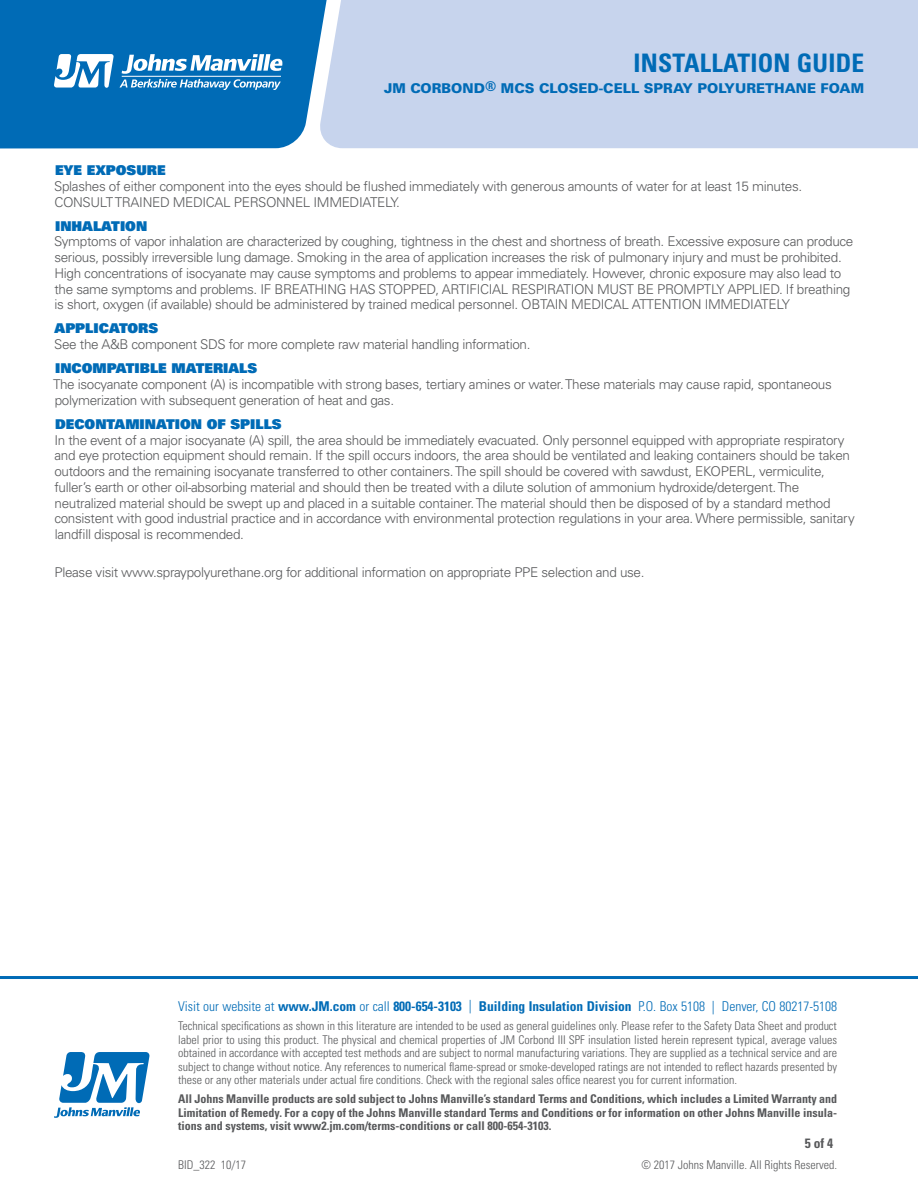
<style>
.page{position:relative;width:918px;height:1188px;background:#fff}
.page>*{position:absolute;margin:0;border:0;box-sizing:border-box;transform-origin:0 0}
.t1{font:700 condensed 25.5px "Univers LT Std";letter-spacing:.01em;color:#006bb6}
.t2{font:300 13.5px/15.8px "Univers LT Std";letter-spacing:-.025em;color:#58595b}
.t3{font:300 condensed 13.5px "Univers LT Std";color:#006bb6}
.t4{font:13.5px "Univers LT Std X Black";color:#006bb6}
.t5{font:900 13.5px "Univers LT Std";color:#006bb6}
.t6{font:700 condensed 13.5px "Univers LT Std";color:#58595b}
.t7{font:300 condensed 12px/13.5px "Univers LT Std";color:#58595b;text-align:justify}
.t8{font:700 condensed 12px/13.5px "Univers LT Std";color:#58595b;text-align:justify}
.s1{font-weight:700;font-stretch:condensed}
.s2{font-weight:700}
</style>
<div class="page">
<div style="left:0;top:0;width:319px;height:149px;background:#006bb6"></div>
<div style="left:319px;top:0;width:599px;height:148px;background:#c7d4ed"></div>
<svg style="left:54px;top:54px;width:228px;height:36px"></svg>
<hr style="left:122px;top:76px;width:159px;height:1px;background:#fff">
<svg style="left:54px;top:1052px;width:95px;height:66px"></svg>
<hr style="left:0;top:976px;width:918px;height:3px;background:#006bb6">
<h1 class="t1" style="left:634px;top:47px;width:232px">INSTALLATION GUIDE</h1>
<p class="t5" style="left:384px;top:80px;width:482px">JM CORBOND<span class="s1">®</span> MCS CLOSED-CELL SPRAY POLYURETHANE FOAM</p>
<p class="t4" style="left:55px;top:161px;width:112px">EYE EXPOSURE</p>
<p class="t2" style="left:54px;top:178px;width:749px">Splashes of either component into the eyes should be flushed immediately with generous amounts of water for at least 15 minutes.<br>CONSULT TRAINED MEDICAL PERSONNEL IMMEDIATELY.</p>
<p class="t4" style="left:55px;top:217px;width:94px">INHALATION</p>
<p class="t2" style="left:54px;top:234px;width:801px">Symptoms of vapor inhalation are characterized by coughing, tightness in the chest and shortness of breath. Excessive exposure can produce serious, possibly irreversible lung damage. Smoking in the area of application increases the risk of pulmonary injury and must be prohibited.<br>High concentrations of isocyanate may cause symptoms and problems to appear immediately. However, chronic exposure may also lead to the same symptoms and problems. IF BREATHING HAS STOPPED, ARTIFICIAL RESPIRATION MUST BE PROMPTLY APPLIED. If breathing is short, oxygen (if available) should be administered by trained medical personnel. OBTAIN MEDICAL ATTENTION IMMEDIATELY</p>
<p class="t4" style="left:55px;top:320px;width:105px">APPLICATORS</p>
<p class="t2" style="left:54px;top:337px;width:478px">See the A&amp;B component SDS for more complete raw material handling information.</p>
<p class="t4" style="left:55px;top:359px;width:204px">INCOMPATIBLE MATERIALS</p>
<p class="t2" style="left:53px;top:376px;width:780px">The isocyanate component (A) is incompatible with strong bases, tertiary amines or water. These materials may cause rapid, spontaneous polymerization with subsequent generation of heat and gas.</p>
<p class="t4" style="left:55px;top:415px;width:228px">DECONTAMINATION OF SPILLS</p>
<p class="t2" style="left:54px;top:432px;width:802px">In the event of a major isocyanate (A) spill, the area should be immediately evacuated. Only personnel equipped with appropriate respiratory and eye protection equipment should remain. If the spill occurs indoors, the area should be ventilated and leaking containers should be taken outdoors and the remaining isocyanate transferred to other containers. The spill should be covered with sawdust, EKOPERL, vermiculite, fuller’s earth or other oil-absorbing material and should then be treated with a dilute solution of ammonium hydroxide/detergent. The neutralized material should be swept up and placed in a suitable container. The material should then be disposed of by a standard method consistent with good industrial practice and in accordance with environmental protection regulations in your area. Where permissible, sanitary landfill disposal is recommended.</p>
<p class="t2" style="left:54px;top:564px;width:592px">Please visit www.spraypolyurethane.org for additional information on appropriate PPE selection and use.</p>
<p class="t3" style="left:178px;top:998px;width:660px">Visit our website at <span class="s2">www.JM.com</span> or call <span class="s2">800-654-3103</span> | <span class="s2">Building Insulation Division</span> P.O. Box 5108 | Denver, CO 80217-5108</p>
<p class="t7" style="left:178px;top:1019px;width:660px">Technical specifications as shown in this literature are intended to be used as general guidelines only. Please refer to the Safety Data Sheet and product label prior to using this product. The physical and chemical properties of JM Corbond III SPF insulation listed herein represent typical, average values obtained in accordance with accepted test methods and are subject to normal manufacturing variations. They are supplied as a technical service and are subject to change without notice. Any references to numerical flame-spread or smoke-developed ratings are not intended to reflect hazards presented by these or any other materials under actual fire conditions. Check with the regional sales office nearest you for current information.</p>
<p class="t8" style="left:178px;top:1092px;width:660px">All Johns Manville products are sold subject to Johns Manville’s standard Terms and Conditions, which includes a Limited Warranty and Limitation of Remedy. For a copy of the Johns Manville standard Terms and Conditions or for information on other Johns Manville insula&shy;tions and systems, visit www2.jm.com/terms-conditions or call 800-654-3103.</p>
<p class="t7" style="left:178px;top:1158px;width:69px">BID_322 10/17</p>
<p class="t7" style="left:642px;top:1158px;width:197px">© 2017 Johns Manville. All Rights Reserved.</p>
<p class="t6" style="left:805px;top:1135px;width:30px">5 of 4</p>
</div>
